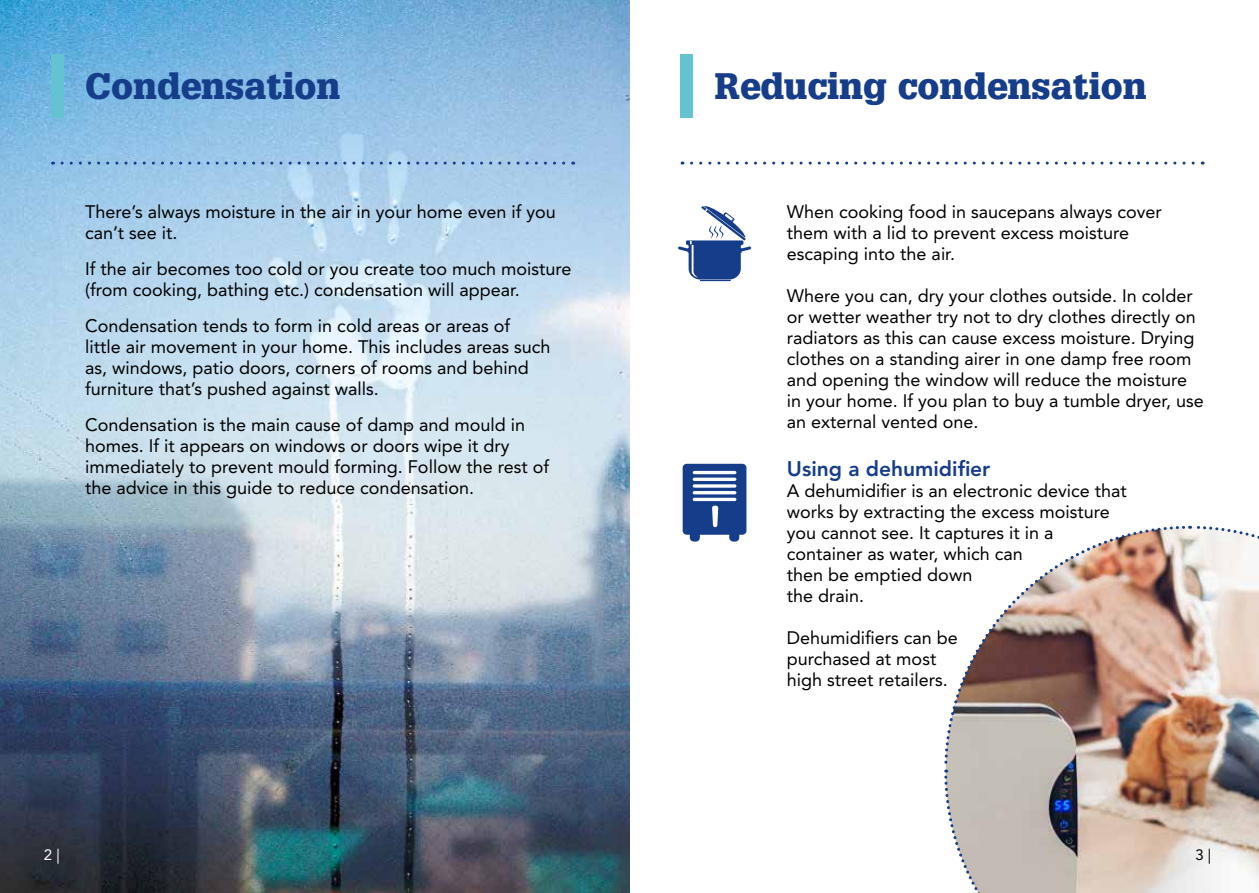
<style>
.page{position:relative;width:1259px;height:893px;background:#fff}
.page>*{position:absolute;margin:0;border:0;box-sizing:border-box;transform-origin:0 0}
.t1{font:900 36px "Glypha LT Std";color:#153d8a}
.t2{font:800 21px "Avenir LT Std";color:#153d8a}
.t3{font:18px/21px "Avenir LT Std";color:#000}
.t4{font:15px "Avenir LT Std";color:#fff}
.t5{font:15px "Avenir LT Std";color:#000}
</style>
<div class="page">
<img style="left:0;top:0;width:629px;height:893px">
<div style="left:680px;top:54px;width:13px;height:64px;background:#63c3d1"></div>
<svg style="left:53px;top:162px;width:511px;height:3px;background:#80a8d3"></svg>
<svg style="left:682px;top:162px;width:511px;height:3px"></svg>
<hr style="left:700px;top:280px;width:31px;height:1px;background:#153d8a">
<svg style="left:678px;top:206px;width:73px;height:74px"></svg>
<svg style="left:682px;top:464px;width:64px;height:78px"></svg>
<div style="left:51px;top:54px;width:13px;height:64px;background:#63c3d1"></div>
<img style="left:944px;top:525px;width:315px;height:368px">
<h1 class="t1" style="left:85px;top:64px;width:257px">Condensation</h1>
<p class="t3" style="left:85px;top:201px;width:472px">There’s always moisture in the air in your home even if you can’t see it.</p>
<p class="t3" style="left:85px;top:258px;width:488px">If the air becomes too cold or you create too much moisture (from cooking, bathing etc.) condensation will appear.</p>
<p class="t3" style="left:85px;top:315px;width:467px">Condensation tends to form in cold areas or areas of<br>little air movement in your home. This includes areas such as, windows, patio doors, corners of rooms and behind furniture that’s pushed against walls.</p>
<p class="t3" style="left:85px;top:414px;width:465px">Condensation is the main cause of damp and mould in homes. If it appears on windows or doors wipe it dry immediately to prevent mould forming. Follow the rest of the advice in this guide to reduce condensation.</p>
<h1 class="t1" style="left:714px;top:64px;width:434px">Reducing condensation</h1>
<p class="t3" style="left:787px;top:201px;width:376px">When cooking food in saucepans always cover them with a lid to prevent excess moisture escaping into the air.</p>
<p class="t3" style="left:787px;top:285px;width:418px">Where you can, dry your clothes outside. In colder or wetter weather try not to dry clothes directly on radiators as this can cause excess moisture. Drying clothes on a standing airer in one damp free room and opening the window will reduce the moisture in your home. If you plan to buy a tumble dryer, use an external vented one.</p>
<p class="t2" style="left:787px;top:456px;width:205px">Using a dehumidifier</p>
<p class="t3" style="left:787px;top:480px;width:341px">A dehumidifier is an electronic device that works by extracting the excess moisture you cannot see. It captures it in a container as water, which can<br>then be emptied down<br>the drain.</p>
<p class="t3" style="left:787px;top:627px;width:173px">Dehumidifiers can be purchased at most high street retailers.</p>
<p class="t4" style="left:44px;top:846px;width:17px">2 |</p>
<p class="t5" style="left:1195px;top:846px;width:17px">3 |</p>
</div>
